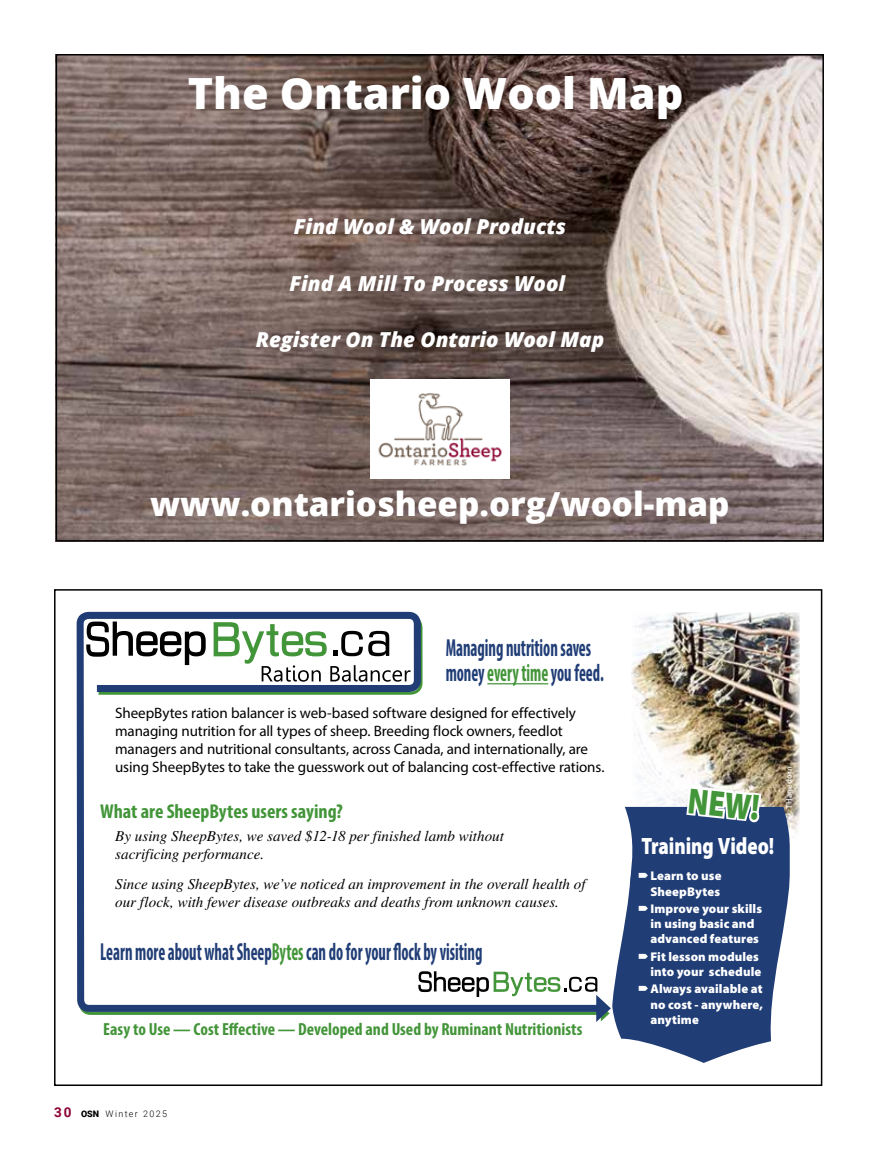
<style>
.page{position:relative;width:878px;height:1161px;background:#fff}
.page>*{position:absolute;margin:0;border:0;box-sizing:border-box;transform-origin:0 0}
.t1{font:800 43.05px "Open Sans";color:#fff}
.t2{font:900 36.6px "Myriad Pro";color:#439539;scale:.8 1}
.t3{font:800 33.15px "Open Sans";color:#fff}
.t4{font:700 condensed 24.75px/25px "Myriad Pro";color:#203d76;scale:.67 1}
.t5{font:900 23.7px "Myriad Pro";color:#fff;scale:.8 1}
.t6{font:italic 800 20.55px "Open Sans";color:#fff}
.t7{font:700 condensed 20.1px "Myriad Pro";color:#439539}
.t8{font:700 condensed 17.55px "Myriad Pro";color:#439539}
.t9{font:15px/18px "Myriad Pro";letter-spacing:-.01em;color:#000}
.t10{font:italic 15px/18px "Times";color:#000}
.t11{font:900 12.6px/15.1px "Myriad Pro";letter-spacing:.005em;color:#fff}
.t12{font:300 9px "Roboto";letter-spacing:.15em;color:#000}
.t13{font:600 8.4px "Myriad Pro";letter-spacing:.015em;color:#fff}
.s1{color:#439539}
.s2{font-weight:700;font-size:13.5px;color:#8d0134}
.s3{font-weight:900}
</style>
<div class="page">
<img style="left:631px;top:612px;width:168px;height:228px">
<svg style="left:76px;top:611px;width:473px;height:404px"></svg>
<svg style="left:86px;top:622px;width:120px;height:43px"></svg>
<svg style="left:213px;top:622px;width:197px;height:60px"></svg>
<svg style="left:612px;top:807px;width:177px;height:256px;fill:#203d76"></svg>
<svg style="left:684px;top:762px;width:79px;height:89px"></svg>
<svg style="left:418px;top:971px;width:193px;height:51px"></svg>
<hr style="left:487px;top:683px;width:61px;height:1px;background:#439539">
<img style="left:59px;top:57px;width:762px;height:482px">
<img style="left:371px;top:380px;width:138px;height:98px">
<div style="left:56px;top:54px;width:768px;height:488px;border:2px solid #000"></div>
<svg style="left:639px;top:873px;width:9px;height:5px"></svg>
<svg style="left:639px;top:906px;width:9px;height:5px"></svg>
<svg style="left:639px;top:954px;width:9px;height:5px"></svg>
<svg style="left:639px;top:986px;width:9px;height:5px"></svg>
<svg style="left:101px;top:710px;width:11px;height:5px"></svg>
<svg style="left:101px;top:827px;width:11px;height:6px"></svg>
<svg style="left:101px;top:880px;width:11px;height:6px"></svg>
<h1 class="t1" style="left:188px;top:60px;width:497px">The Ontario Wool Map</h1>
<h3 class="t6" style="left:294px;top:211px;width:274px">Find Wool &amp; Wool Products</h3>
<h3 class="t6" style="left:289px;top:268px;width:277px">Find A Mill To Process Wool</h3>
<h3 class="t6" style="left:256px;top:324px;width:350px">Register On The Ontario Wool Map</h3>
<h3 class="t3" style="left:150px;top:479px;width:581px">www.ontariosheep.org/wool-map</h3>
<h3 class="t4" style="left:445px;top:635px;width:238px">Managing nutrition saves money <span class="s1">every time</span> you feed.</h3>
<p class="t9" style="left:115px;top:704px;width:491px">SheepBytes ration balancer is web-based software designed for effectively managing nutrition for all types of sheep. Breeding flock owners, feedlot managers and nutritional consultants, across Canada, and internationally, are using SheepBytes to take the guesswork out of balancing cost-effective rations.</p>
<h3 class="t7" style="left:100px;top:798px;width:244px">What are SheepBytes users saying?</h3>
<p class="t10" style="left:115px;top:827px;width:390px">By using SheepBytes, we saved $12-18 per finished lamb without sacrificing performance.</p>
<p class="t10" style="left:115px;top:875px;width:472px">Since using SheepBytes, we’ve noticed an improvement in the overall health of our flock, with fewer disease outbreaks and deaths from unknown causes.</p>
<h3 class="t4" style="left:100px;top:939px;width:572px">Learn more about what Sheep<span class="s1">Bytes</span> can do for your flock by visiting</h3>
<p class="t8" style="left:103px;top:1018px;width:480px">Easy to Use — Cost Effective — Developed and Used by Ruminant Nutritionists</p>
<p class="t12" style="left:54px;top:1107px;width:115px"><span class="s2">30</span> <span class="s3">OSN</span> Winter 2025</p>
<h2 class="t2" style="left:690px;top:776px;width:91px;rotate:6deg">NEW!</h2>
<h3 class="t5" style="left:641px;top:830px;width:167px">Training Video!</h3>
<p class="t11" style="left:650px;top:868px;width:73px">Learn to use<br>SheepBytes</p>
<p class="t11" style="left:650px;top:901px;width:113px">Improve your skills in using basic and advanced features</p>
<p class="t11" style="left:650px;top:948px;width:112px">Fit lesson modules into your schedule</p>
<p class="t11" style="left:650px;top:981px;width:114px;text-align:justify">Always available at no cost - anywhere, anytime</p>
<p class="t13" style="left:783px;top:809px;width:44px;rotate:-90deg">THagedorn</p>
</div>
